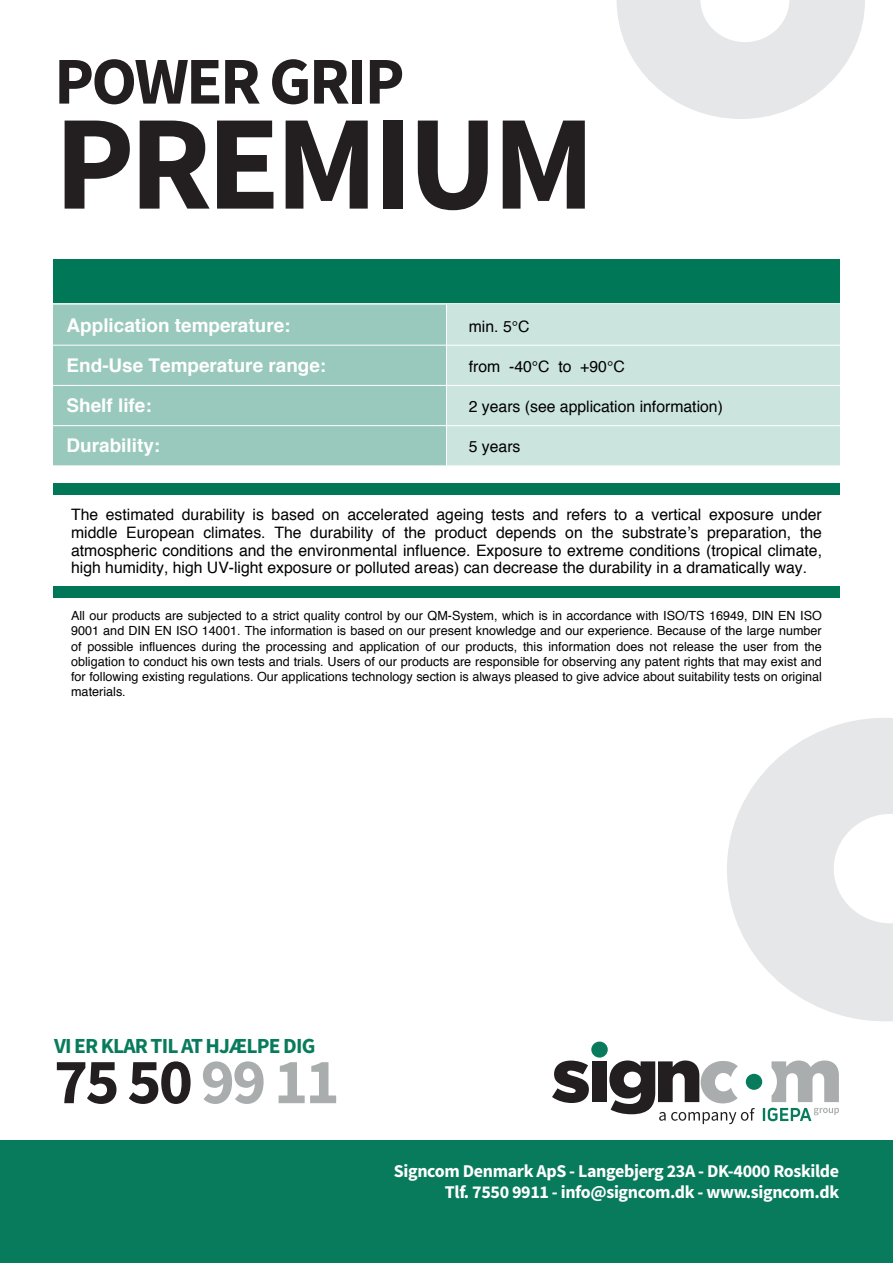
<style>
.page{position:relative;width:893px;height:1263px;background:#fff}
.page>*{position:absolute;margin:0;border:0;box-sizing:border-box;transform-origin:0 0}
.t1{font:700 135px "Source Sans Pro";letter-spacing:-.04em;color:#231f20}
.t2{font:700 66.75px "Source Sans Pro";letter-spacing:-.04em;color:#231f20}
.t3{font:700 64.5px "Source Sans Pro";letter-spacing:-.04em;color:#231f20}
.t4{font:700 21.45px "Source Sans Pro";letter-spacing:-.04em;color:#097b5d}
.t5{font:700 18.9px "Helvetica";color:#fff}
.t6{font:700 18px "Source Sans Pro";letter-spacing:-.02em;color:#fff}
.t7{font:15.75px/17.9px "Helvetica";color:#000;text-align:justify}
.t8{font:12.6px/15.1px "Helvetica";color:#000;text-align:justify}
.s1{color:#aaadad}
</style>
<div class="page">
<div style="left:53px;top:259px;width:787px;height:992px;background:#cce4de"></div>
<div style="left:53px;top:259px;width:787px;height:45px;background:#007858"></div>
<hr style="left:53px;top:303px;width:787px;height:1px;background:#fff">
<div style="left:53px;top:305px;width:393px;height:946px;background:#99c9bc"></div>
<hr style="left:446px;top:305px;width:1px;height:946px;background:#fff">
<hr style="left:53px;top:345px;width:787px;height:1px;background:#fff">
<hr style="left:53px;top:385px;width:787px;height:1px;background:#fff">
<hr style="left:53px;top:425px;width:787px;height:1px;background:#fff">
<hr style="left:53px;top:465px;width:787px;height:1px;background:#fff">
<div style="left:49px;top:466px;width:795px;height:789px;background:#fff"></div>
<div style="left:53px;top:484px;width:787px;height:11px;background:#007858"></div>
<div style="left:53px;top:586px;width:787px;height:12px;background:#007858"></div>
<svg style="left:617px;top:0;width:248px;height:119px"></svg>
<div style="left:0;top:1140px;width:893px;height:123px;background:#097b5d"></div>
<svg style="left:771px;top:1060px;width:68px;height:42px"></svg>
<div style="left:592px;top:1061px;width:15px;height:41px;background:#231f20"></div>
<svg style="left:552px;top:1060px;width:37px;height:43px"></svg>
<div style="left:591px;top:1041px;width:17px;height:16px;background:#097b5d;border-radius:50%"></div>
<div style="left:746px;top:1074px;width:16px;height:16px;background:#097b5d;border-radius:50%"></div>
<svg style="left:763px;top:1108px;width:76px;height:13px"></svg>
<svg style="left:609px;top:1060px;width:146px;height:64px"></svg>
<svg style="left:727px;top:718px;width:166px;height:303px;fill:#e6e7e9"></svg>
<svg style="left:834px;top:814px;width:59px;height:109px"></svg>
<p class="t2" style="left:54px;top:36px;width:352px">POWER GRIP</p>
<p class="t1" style="left:54px;top:72px;width:542px">PREMIUM</p>
<p class="t5" style="left:67px;top:310px;width:225px">Application temperature:</p>
<p class="t7" style="left:469px;top:318px;width:62px">min. 5°C</p>
<p class="t5" style="left:67px;top:350px;width:261px">End-Use Temperature range:</p>
<p class="t7" style="left:469px;top:358px;width:157px">from -40°C to +90°C</p>
<p class="t5" style="left:67px;top:390px;width:87px">Shelf life:</p>
<p class="t7" style="left:469px;top:398px;width:256px">2 years (see application information)</p>
<p class="t5" style="left:67px;top:431px;width:95px">Durability:</p>
<p class="t7" style="left:469px;top:438px;width:53px">5 years</p>
<p class="t7" style="left:71px;top:506px;width:752px">The estimated durability is based on accelerated ageing tests and refers to a vertical exposure under middle European climates. The durability of the product depends on the substrateʼs preparation, the atmospheric conditions and the environmental influence. Exposure to extreme conditions (tropical climate, high humidity, high UV-light exposure or polluted areas) can decrease the durability in a dramatically way.</p>
<p class="t8" style="left:71px;top:609px;width:752px">All our products are subjected to a strict quality control by our QM-System, which is in accordance with ISO/TS 16949, DIN EN ISO 9001 and DIN EN ISO 14001. The information is based on our present knowledge and our experience. Because of the large number of possible influences during the processing and application of our products, this information does not release the user from the obligation to conduct his own tests and trials. Users of our products are responsible for observing any patent rights that may exist and for following existing regulations. Our applications technology section is always pleased to give advice about suitability tests on original materials.</p>
<p class="t4" style="left:54px;top:1031px;width:263px">VI ER KLAR TIL AT HJÆLPE DIG</p>
<p class="t3" style="left:54px;top:1038px;width:287px">75 50 <span class="s1">99 11</span></p>
<p class="t6" style="left:394px;top:1158px;width:447px">Signcom Denmark ApS - Langebjerg 23A - DK-4000 Roskilde</p>
<p class="t6" style="left:445px;top:1180px;width:396px">Tlf. 7550 9911 - info@signcom.dk - www.signcom.dk</p>
</div>
